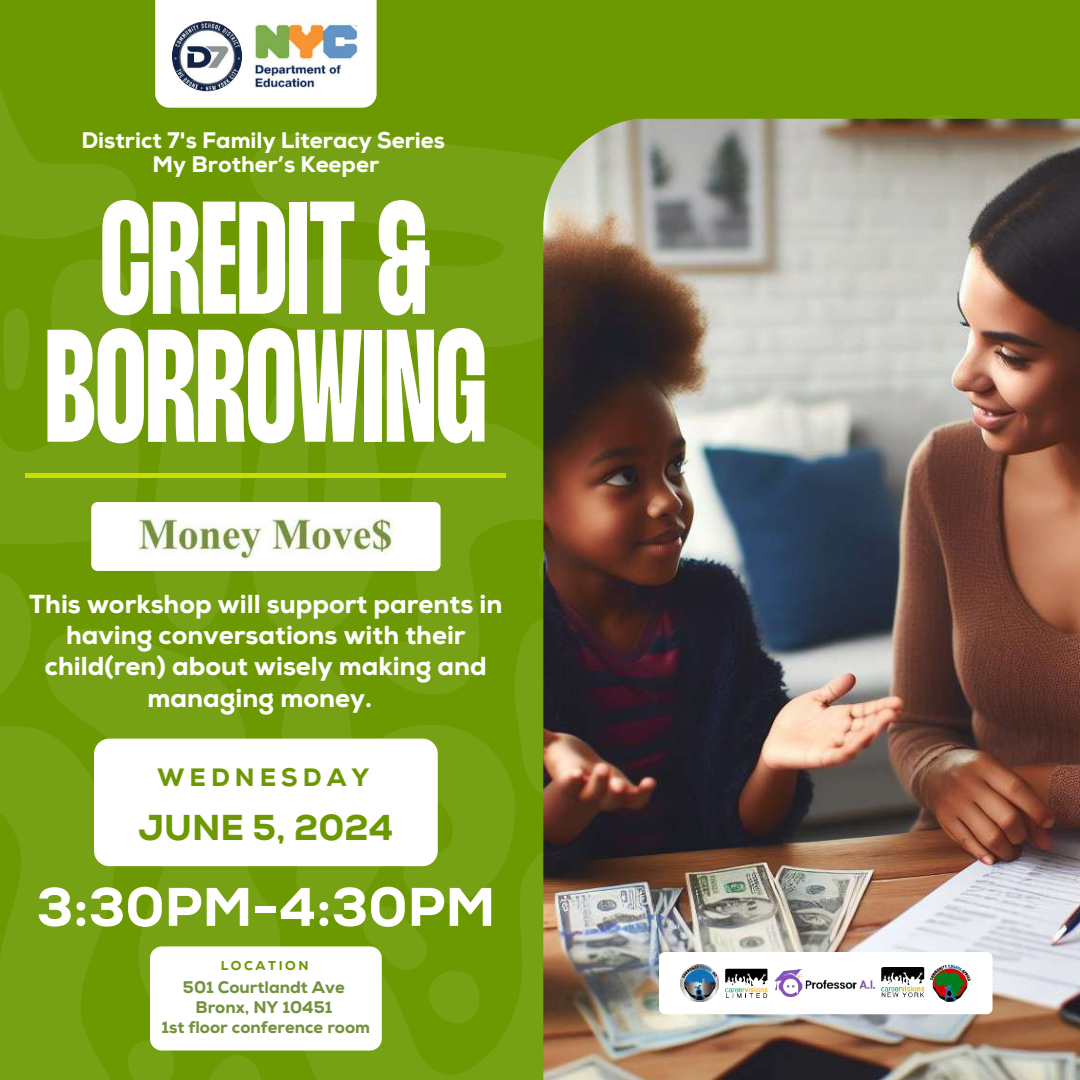
<style>
.page{position:relative;width:1080px;height:1080px;background:#6c9902}
.page>*{position:absolute;margin:0;border:0;box-sizing:border-box;transform-origin:0 0}
.t1{font:160px/128px "Thunder Bold LC";color:#fff;text-align:center;scale:.8 1}
.t2{font:800 54.2px "Nexa";color:#fff}
.t3{font:800 36px "Nexa";color:#6c9902}
.t4{font:800 26px/31.2px "Nexa";color:#fff;text-align:center}
.t5{font:800 25.1px "Nexa";letter-spacing:.2em;color:#6c9902}
.t6{font:800 22.5px/24.6px "Nexa";color:#fff;text-align:center}
.t7{font:800 16.8px/20px "Nexa";color:#75913d;text-align:center}
.t8{font:800 12.8px "Nexa";letter-spacing:.2em;color:#6c9902}
</style>
<div class="page">
<svg style="left:250px;top:132px;width:293px;height:216px;fill:#77a115"></svg>
<svg style="left:516px;top:697px;width:27px;height:98px;fill:#77a115"></svg>
<svg style="left:44px;top:629px;width:236px;height:317px;fill:#77a115"></svg>
<svg style="left:305px;top:868px;width:224px;height:212px"></svg>
<svg style="left:280px;top:667px;width:236px;height:251px;fill:#77a115"></svg>
<div style="left:529px;top:852px;width:14px;height:228px;background:#77a115"></div>
<svg style="left:378px;top:422px;width:165px;height:275px;fill:#77a115"></svg>
<svg style="left:152px;top:343px;width:90px;height:291px"></svg>
<svg style="left:0;top:90px;width:136px;height:149px"></svg>
<svg style="left:0;top:573px;width:31px;height:122px"></svg>
<svg style="left:157px;top:247px;width:60px;height:62px"></svg>
<svg style="left:362px;top:906px;width:118px;height:118px"></svg>
<svg style="left:0;top:259px;width:139px;height:285px"></svg>
<svg style="left:0;top:724px;width:265px;height:356px"></svg>
<svg style="left:250px;top:366px;width:173px;height:277px"></svg>
<img style="left:543px;top:119px;width:537px;height:961px">
<div style="left:26px;top:473px;width:480px;height:5px;background:#cddc03"></div>
<div style="left:94px;top:739px;width:344px;height:127px;background:#fff;border-radius:15px"></div>
<div style="left:91px;top:502px;width:350px;height:69px;background:#fff;border-radius:6px"></div>
<img style="left:138px;top:518px;width:256px;height:42px">
<div style="left:659px;top:952px;width:334px;height:62px;background:#fff;border-radius:6px"></div>
<img style="left:725px;top:968px;width:43px;height:30px">
<img style="left:882px;top:967px;width:43px;height:31px">
<img style="left:775px;top:970px;width:100px;height:26px">
<img style="left:929px;top:965px;width:42px;height:37px">
<img style="left:680px;top:965px;width:38px;height:37px">
<div style="left:155px;top:0;width:222px;height:108px;background:#fff"></div>
<img style="left:172px;top:21px;width:70px;height:70px;border-radius:35px">
<img style="left:254px;top:23px;width:105px;height:67px">
<div style="left:150px;top:946px;width:232px;height:105px;background:#fff;border-radius:12px"></div>
<p class="t6" style="left:81px;top:128px;width:365px">District 7's Family Literacy Series<br>My Brother’s Keeper</p>
<h1 class="t1" style="left:45px;top:206px;width:553px">CREDIT &amp;<br>BORROWING</h1>
<p class="t4" style="left:29px;top:588px;width:475px">This workshop will support parents in having conversations with their child(ren) about wisely making and managing money.</p>
<p class="t5" style="left:158px;top:761px;width:213px">WEDNESDAY</p>
<h3 class="t3" style="left:138px;top:804px;width:256px">JUNE 5, 2024</h3>
<h2 class="t2" style="left:36px;top:872px;width:460px">3:30PM-4:30PM</h2>
<p class="t8" style="left:221px;top:957px;width:89px">LOCATION</p>
<p class="t7" style="left:162px;top:977px;width:210px">501 Courtlandt Ave<br>Bronx, NY 10451<br>1st floor conference room</p>
</div>
